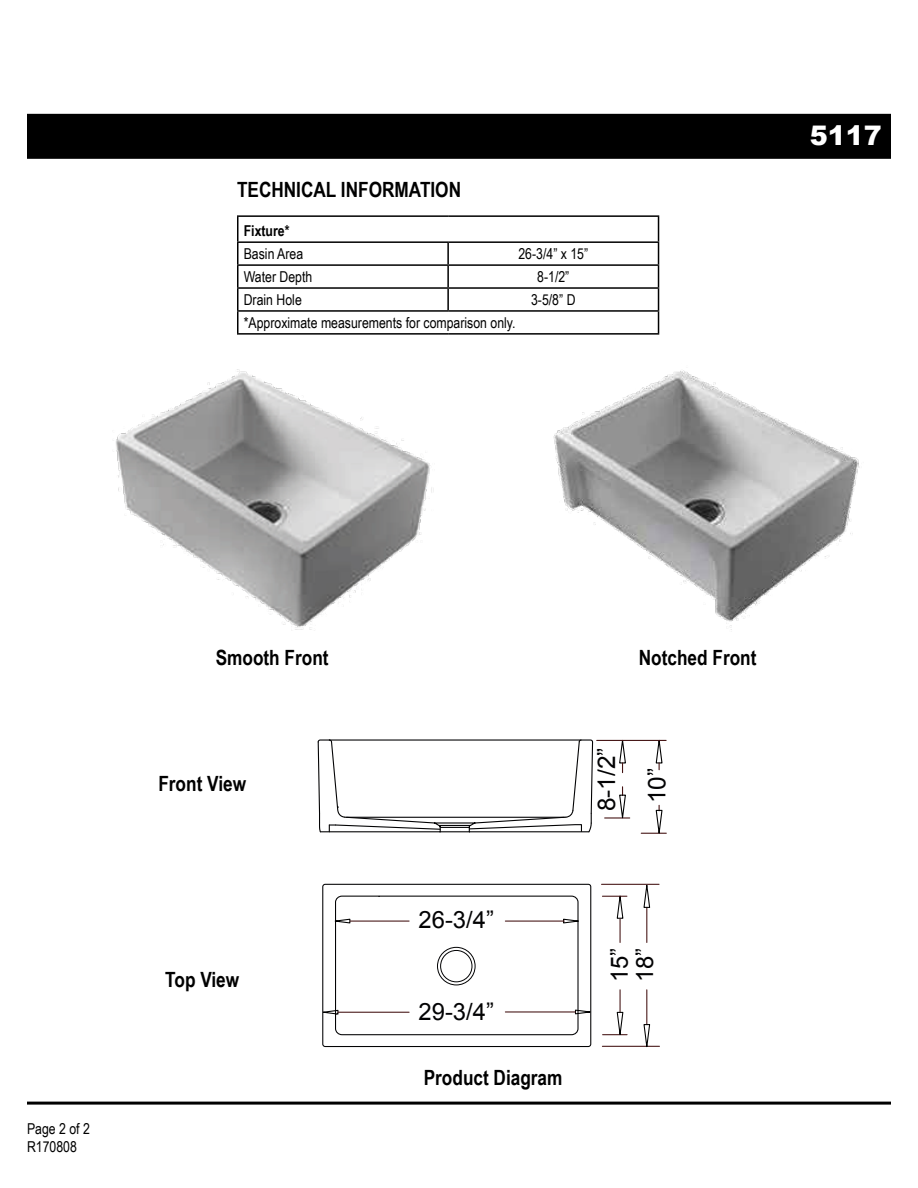
<style>
.page{position:relative;width:918px;height:1188px;background:#fff}
.page>*{position:absolute;margin:0;border:0;box-sizing:border-box;transform-origin:0 0}
.t1{font:900 27px "Arial";color:#fff}
.t2{font:24.45px/50.2px "Arial";color:#030304;text-align:center}
.t3{font:23.85px "Arial";color:#030304}
.t4{font:700 21px "Arial Narrow";color:#000}
.t5{font:15px/18px "Arial Narrow";color:#000}
.t6{font:700 15px "Arial Narrow";color:#000}
</style>
<div class="page">
<div style="left:27px;top:114px;width:864px;height:45px;background:#000"></div>
<hr style="left:27px;top:1102px;width:864px;height:3px;background:#000">
<hr style="left:237px;top:215px;width:211px;height:2px;background:#000">
<hr style="left:448px;top:215px;width:211px;height:2px;background:#000">
<hr style="left:237px;top:241px;width:211px;height:2px;background:#000">
<hr style="left:448px;top:241px;width:211px;height:2px;background:#000">
<hr style="left:447px;top:243px;width:2px;height:21px;background:#000">
<hr style="left:237px;top:264px;width:211px;height:2px;background:#000">
<hr style="left:448px;top:264px;width:211px;height:2px;background:#000">
<hr style="left:447px;top:266px;width:2px;height:21px;background:#000">
<hr style="left:237px;top:287px;width:211px;height:2px;background:#000">
<hr style="left:448px;top:287px;width:211px;height:2px;background:#000">
<hr style="left:447px;top:289px;width:2px;height:21px;background:#000">
<hr style="left:237px;top:310px;width:211px;height:2px;background:#000">
<svg style="left:237px;top:217px;width:1px;height:116px"></svg>
<hr style="left:448px;top:310px;width:211px;height:2px;background:#000">
<svg style="left:658px;top:217px;width:1px;height:116px"></svg>
<hr style="left:237px;top:333px;width:211px;height:2px;background:#000">
<hr style="left:448px;top:333px;width:211px;height:2px;background:#000">
<img style="left:116px;top:369px;width:318px;height:261px">
<div style="left:322px;top:884px;width:269px;height:163px;border:1px solid #030304;border-radius:2px"></div>
<div style="left:335px;top:896px;width:244px;height:139px;border:1px solid #030304;border-radius:6px"></div>
<div style="left:440px;top:950px;width:32px;height:32px;border:1px solid #030304;border-radius:50%"></div>
<div style="left:437px;top:947px;width:38px;height:38px;border:1px solid #030304;border-radius:50%"></div>
<svg style="left:334px;top:918px;width:17px;height:6px"></svg>
<hr style="left:350px;top:921px;width:59px;height:1px;background:#441313">
<svg style="left:602px;top:895px;width:25px;height:47px"></svg>
<svg style="left:574px;top:1009px;width:17px;height:6px"></svg>
<hr style="left:505px;top:1011px;width:70px;height:2px;background:#441313">
<hr style="left:602px;top:884px;width:57px;height:1px;background:#441313">
<hr style="left:602px;top:1046px;width:57px;height:1px;background:#441313">
<hr style="left:646px;top:907px;width:1px;height:35px;background:#441313">
<hr style="left:646px;top:990px;width:1px;height:34px;background:#441313">
<svg style="left:563px;top:918px;width:16px;height:6px"></svg>
<svg style="left:322px;top:1009px;width:17px;height:6px"></svg>
<hr style="left:505px;top:921px;width:59px;height:1px;background:#441313">
<hr style="left:338px;top:1012px;width:71px;height:1px;background:#441313">
<svg style="left:643px;top:884px;width:8px;height:24px"></svg>
<svg style="left:603px;top:990px;width:24px;height:46px"></svg>
<svg style="left:643px;top:1024px;width:8px;height:23px"></svg>
<svg style="left:317px;top:739px;width:277px;height:94px"></svg>
<hr style="left:605px;top:817px;width:25px;height:2px;background:#441313">
<svg style="left:618px;top:739px;width:9px;height:34px"></svg>
<svg style="left:618px;top:787px;width:9px;height:32px"></svg>
<hr style="left:597px;top:740px;width:69px;height:1px;background:#441313">
<svg style="left:655px;top:739px;width:8px;height:31px"></svg>
<svg style="left:641px;top:805px;width:25px;height:29px"></svg>
<img style="left:553px;top:370px;width:307px;height:260px">
<h3 class="t4" style="left:237px;top:174px;width:226px">TECHNICAL INFORMATION</h3>
<p class="t6" style="left:244px;top:220px;width:47px">Fixture*</p>
<p class="t5" style="left:244px;top:244px;width:61px">Basin Area</p>
<p class="t5" style="left:518px;top:244px;width:71px">26-3/4” x 15”</p>
<p class="t5" style="left:244px;top:267px;width:70px">Water Depth</p>
<p class="t5" style="left:537px;top:267px;width:34px">8-1/2”</p>
<p class="t5" style="left:244px;top:290px;width:60px">Drain Hole</p>
<p class="t5" style="left:531px;top:290px;width:46px">3-5/8” D</p>
<p class="t5" style="left:244px;top:313px;width:273px">*Approximate measurements for comparison only.</p>
<h1 class="t1" style="left:810px;top:116px;width:74px">5117</h1>
<h3 class="t4" style="left:216px;top:642px;width:114px">Smooth Front</h3>
<h3 class="t4" style="left:158px;top:767px;width:89px">Front View</h3>
<p class="t5" style="left:27px;top:1119px;width:64px">Page 2 of 2<br>R170808</p>
<h3 class="t4" style="left:165px;top:964px;width:76px">Top View</h3>
<h3 class="t4" style="left:639px;top:642px;width:119px">Notched Front</h3>
<h2 class="t2" style="left:582px;top:811px;width:65px;rotate:-90deg">8-1/2”<br>10”</h2>
<h3 class="t3" style="left:419px;top:904px;width:77px">26-3/4”</h3>
<h3 class="t3" style="left:419px;top:996px;width:77px">29-3/4”</h3>
<h3 class="t4" style="left:424px;top:1061px;width:140px">Product Diagram</h3>
<h3 class="t3" style="left:604px;top:982px;width:36px;rotate:-90deg">15”</h3>
<h3 class="t3" style="left:629px;top:982px;width:36px;rotate:-90deg">18”</h3>
</div>
